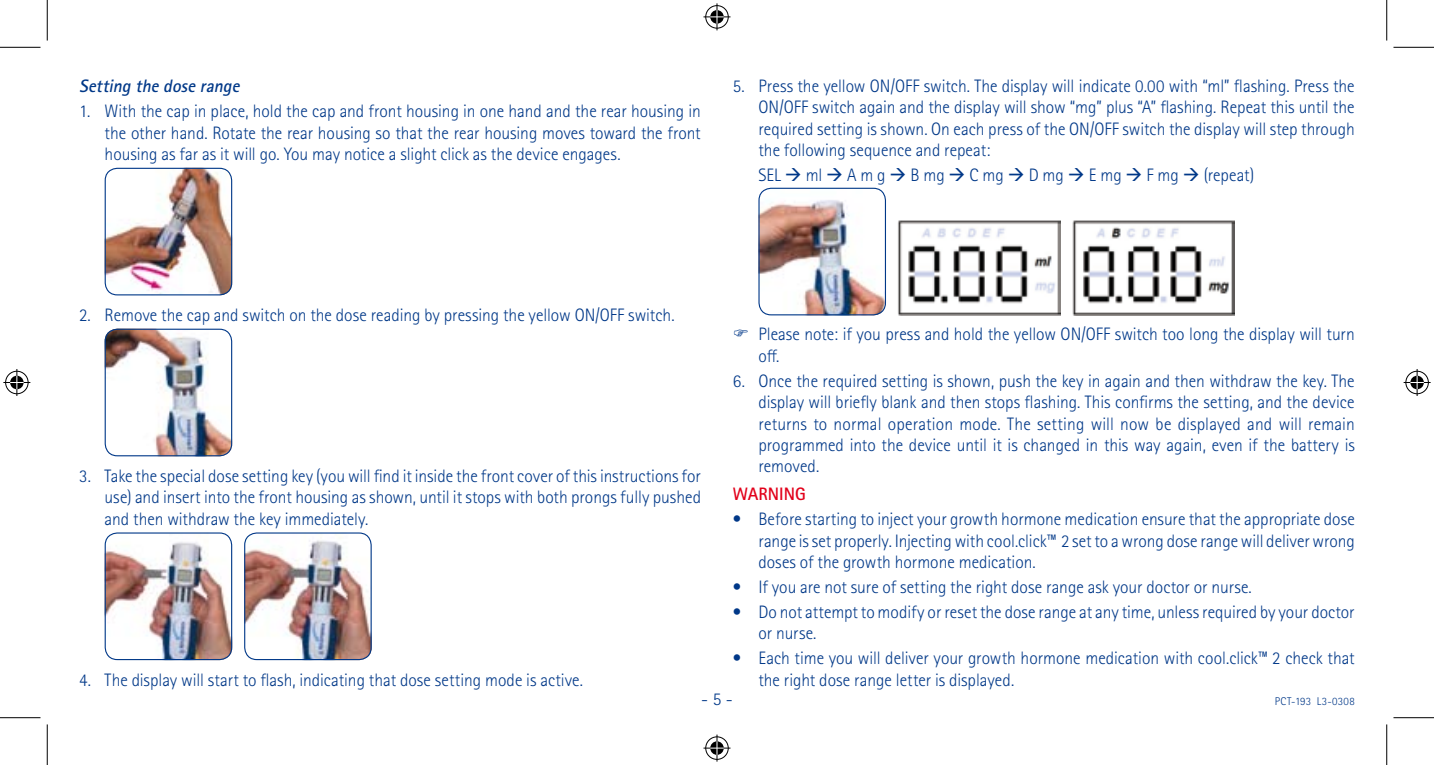
<style>
.page{position:relative;width:1434px;height:765px;background:#fff}
.page>*{position:absolute;margin:0;border:0;box-sizing:border-box;transform-origin:0 0}
.t1{font:300 18px/21.4px "Rotis Sans Serif Pro";color:#003888;text-align:justify}
.t2{font:italic 700 18px "Rotis Sans Serif Pro";color:#003888}
.t3{font:700 18px "Rotis Sans Serif Pro";color:#e2001a}
.t4{font:300 11.25px "Rotis Sans Serif Pro";letter-spacing:.03em;color:#003888}
</style>
<div class="page">
<img style="left:105px;top:168px;width:127px;height:127px">
<div style="left:105px;top:168px;width:127px;height:127px;border:1px solid #003888;border-radius:12px"></div>
<img style="left:105px;top:330px;width:127px;height:126px">
<div style="left:105px;top:328px;width:127px;height:128px;border:1px solid #003888;border-radius:12px"></div>
<img style="left:105px;top:534px;width:127px;height:125px">
<div style="left:105px;top:532px;width:127px;height:127px;border:1px solid #003888;border-radius:12px"></div>
<img style="left:244px;top:534px;width:128px;height:125px">
<div style="left:244px;top:532px;width:128px;height:127px;border:1px solid #003888;border-radius:12px"></div>
<img style="left:760px;top:188px;width:126px;height:127px">
<div style="left:758px;top:188px;width:128px;height:127px;border:1px solid #003888;border-radius:12px"></div>
<img style="left:898px;top:220px;width:162px;height:95px">
<img style="left:1072px;top:220px;width:163px;height:95px">
<hr style="left:0;top:47px;width:40px;height:1px;background:#000">
<hr style="left:1393px;top:47px;width:41px;height:1px;background:#000">
<hr style="left:0;top:717px;width:40px;height:1px;background:#000">
<hr style="left:1393px;top:717px;width:41px;height:1px;background:#000">
<hr style="left:47px;top:0;width:1px;height:41px;background:#000">
<hr style="left:47px;top:724px;width:1px;height:40px;background:#000">
<hr style="left:1386px;top:0;width:1px;height:41px;background:#000">
<hr style="left:1386px;top:724px;width:1px;height:40px;background:#000">
<svg style="left:703px;top:3px;width:27px;height:27px"></svg>
<svg style="left:703px;top:734px;width:27px;height:27px"></svg>
<svg style="left:3px;top:369px;width:27px;height:27px"></svg>
<svg style="left:1403px;top:369px;width:27px;height:27px"></svg>
<p class="t2" style="left:79px;top:74px;width:166px">Setting thedoserange</p>
<p class="t1" style="left:105px;top:101px;width:598px;text-indent:-26px">1. With the cap in place, hold the cap and front housing in one hand and the rear housing in the other hand. Rotate the rear housing so that the rear housing moves toward the front housing as far as it will go. You may notice a slight click as the device engages.</p>
<p class="t1" style="left:758px;top:75px;width:598px;text-indent:-26px">5. Press the yellow ON/OFF switch. The display will indicate 0.00 with “ml” flashing. Press the ON/OFF switch again and the display will show “mg” plus “A” flashing. Repeat this until the required setting is shown. On each press of the ON/OFF switch the display will step through the following sequence and repeat:</p>
<p class="t1" style="left:758px;top:164px;width:497px">SEL → ml → A m g → B mg → C mg → D mg → E mg → F mg → (repeat)</p>
<p class="t1" style="left:79px;top:304px;width:597px">2. Remove the cap and switch on the dose reading by pressing the yellow ON/OFF switch.</p>
<p class="t1" style="left:105px;top:465px;width:598px;text-indent:-26px">3. Take the special dose setting key (you will find it inside the front cover of this instructions for use) and insert into the front housing as shown, until it stops with both prongs fully pushed and then withdraw the key immediately.</p>
<p class="t1" style="left:79px;top:669px;width:505px">4. The display will start to flash, indicating that dose setting mode is active.</p>
<p class="t1" style="left:758px;top:323px;width:598px">Please note: if you press and hold the yellow ON/OFF switch too long the display will turn off.</p>
<p class="t1" style="left:758px;top:370px;width:598px;text-indent:-26px">6. Once the required setting is shown, push the key in again and then withdraw the key. The display will briefly blank and then stops flashing. This confirms the setting, and the device returns to normal operation mode. The setting will now be displayed and will remain programmed into the device until it is changed in this way again, even if the battery is removed.</p>
<p class="t3" style="left:733px;top:482px;width:13px">WARN</p>
<p class="t3" style="left:779px;top:482px;width:16px">ING</p>
<p class="t1" style="left:758px;top:508px;width:598px;text-indent:-25px">• Before starting to inject your growth hormone medication ensure that the appropriate dose range is set properly. Injecting with cool.click™ 2 set to a wrong dose range will deliver wrong doses of the growth hormone medication.</p>
<p class="t1" style="left:733px;top:576px;width:520px">• If you are not sure of setting the right dose range ask your doctor or nurse.</p>
<p class="t1" style="left:758px;top:601px;width:598px;text-indent:-25px">• Do not attempt to modify or reset the dose range at any time, unless required by your doctor or nurse.</p>
<p class="t1" style="left:758px;top:647px;width:598px;text-indent:-25px">• Each time you will deliver your growth hormone medication with cool.click™ 2 check that the right dose range letter is displayed.</p>
<p class="t4" style="left:1275px;top:694px;width:82px">PCT-193 L3-0308</p>
</div>
